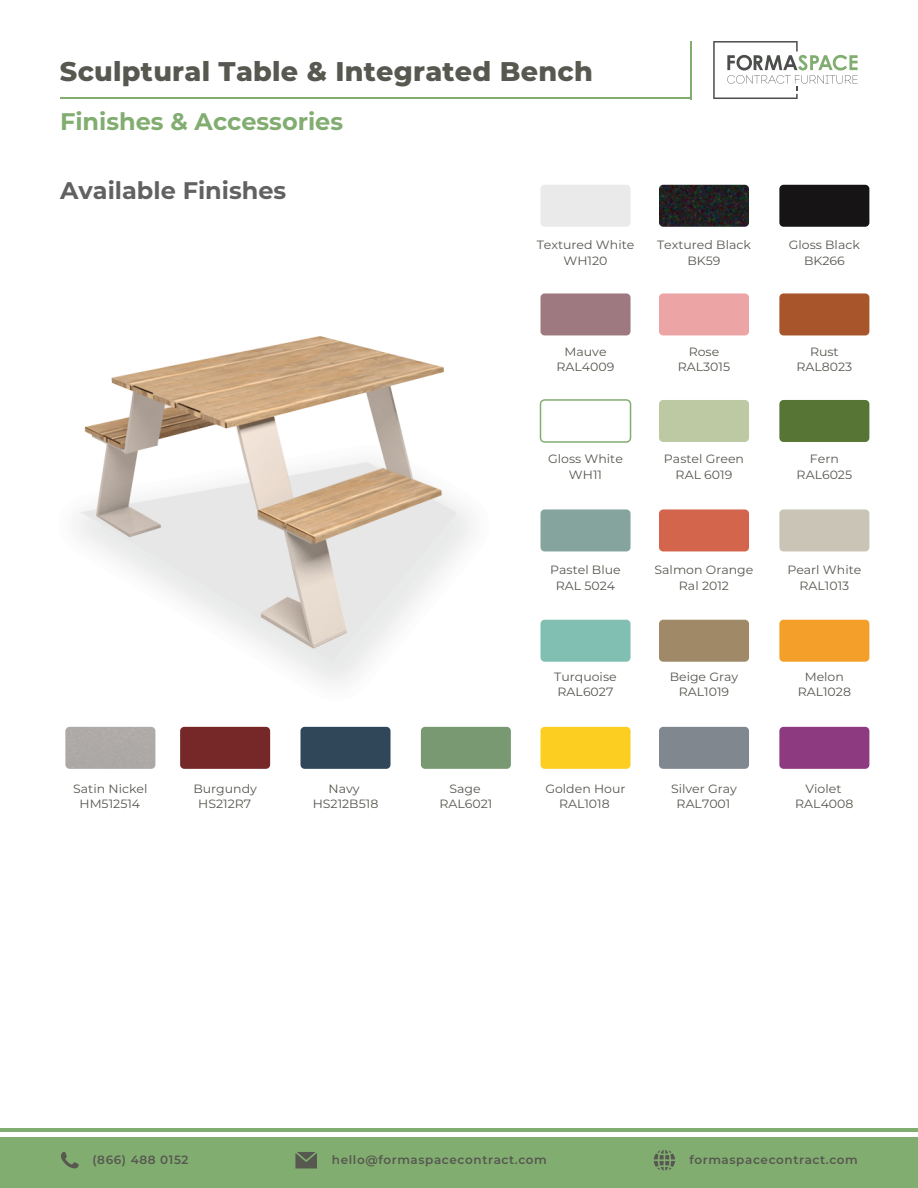
<style>
.page{position:relative;width:918px;height:1188px;background:#fff}
.page>*{position:absolute;margin:0;border:0;box-sizing:border-box;transform-origin:0 0}
.t1{font:800 27px "Montserrat";letter-spacing:.01em;color:#575850}
.t2{font:700 24px "Montserrat";color:#82ad71}
.t3{font:700 24px "Montserrat";color:#606160}
.t4{font:12px/15.9px "Montserrat";color:#575750;text-align:center;scale:1.04 1}
.t5{font:600 12px "Montserrat";letter-spacing:.05em;color:#575850}
</style>
<div class="page">
<img style="left:79px;top:189px;width:553px;height:494px">
<div style="left:541px;top:185px;width:90px;height:42px;background:#eaeaea"></div>
<img style="left:659px;top:185px;width:90px;height:42px">
<div style="left:779px;top:185px;width:90px;height:42px;background:#161414"></div>
<div style="left:541px;top:293px;width:90px;height:42px;background:#9e797f;border-radius:4px"></div>
<div style="left:659px;top:293px;width:90px;height:42px;background:#eda4a4;border-radius:4px"></div>
<div style="left:779px;top:293px;width:90px;height:42px;background:#a8552c;border-radius:4px"></div>
<svg style="left:540px;top:399px;width:91px;height:44px"></svg>
<div style="left:659px;top:400px;width:90px;height:42px;background:#bdc9a2;border-radius:4px"></div>
<div style="left:779px;top:400px;width:90px;height:42px;background:#577534;border-radius:4px"></div>
<div style="left:541px;top:509px;width:90px;height:42px;background:#85a49d;border-radius:4px"></div>
<div style="left:659px;top:509px;width:90px;height:42px;background:#d3654d;border-radius:4px"></div>
<div style="left:779px;top:509px;width:90px;height:42px;background:#cac4b7;border-radius:4px"></div>
<div style="left:541px;top:620px;width:90px;height:42px;background:#81bfb2;border-radius:4px"></div>
<div style="left:541px;top:727px;width:90px;height:42px;background:#fcce21;border-radius:4px"></div>
<div style="left:659px;top:727px;width:90px;height:42px;background:#80878f;border-radius:4px"></div>
<div style="left:779px;top:727px;width:90px;height:42px;background:#8d3a80;border-radius:4px"></div>
<div style="left:421px;top:727px;width:90px;height:42px;background:#789972;border-radius:4px"></div>
<div style="left:301px;top:727px;width:90px;height:42px;background:#304659;border-radius:4px"></div>
<div style="left:180px;top:727px;width:90px;height:42px;background:#762728;border-radius:4px"></div>
<div style="left:65px;top:727px;width:90px;height:42px;background:#ada9a7"></div>
<div style="left:659px;top:620px;width:90px;height:42px;background:#9f8966;border-radius:4px"></div>
<div style="left:779px;top:620px;width:90px;height:42px;background:#f59f2b;border-radius:4px"></div>
<hr style="left:60px;top:97px;width:632px;height:2px;background:#82ad71">
<hr style="left:690px;top:41px;width:2px;height:58px;background:#82ad71">
<svg style="left:713px;top:41px;width:145px;height:58px"></svg>
<div style="left:0;top:1128px;width:918px;height:60px;background:#82ad71"></div>
<div style="left:0;top:1132px;width:918px;height:5px;background:#fff"></div>
<svg style="left:654px;top:1150px;width:21px;height:21px"></svg>
<svg style="left:295px;top:1152px;width:22px;height:17px"></svg>
<svg style="left:61px;top:1152px;width:18px;height:17px"></svg>
<h1 class="t1" style="left:60px;top:51px;width:534px">Sculptural Table &amp; Integrated Bench</h1>
<h2 class="t2" style="left:60px;top:104px;width:285px">Finishes &amp; Accessories</h2>
<h2 class="t3" style="left:60px;top:173px;width:228px">Available Finishes</h2>
<p class="t4" style="left:73px;top:780px;width:73px">Satin Nickel<br>HM512514</p>
<p class="t4" style="left:193px;top:780px;width:63px">Burgundy<br>HS212R7</p>
<p class="t4" style="left:313px;top:780px;width:65px">Navy<br>HS212B518</p>
<p class="t4" style="left:439px;top:780px;width:52px">Sage<br>RAL6021</p>
<p class="t4" style="left:537px;top:236px;width:95px">Textured White<br>WH120</p>
<p class="t4" style="left:657px;top:236px;width:92px">Textured Black<br>BK59</p>
<p class="t4" style="left:789px;top:236px;width:70px">Gloss Black<br>BK266</p>
<p class="t4" style="left:557px;top:343px;width:57px">Mauve<br>RAL4009</p>
<p class="t4" style="left:678px;top:343px;width:52px">Rose<br>RAL3015</p>
<p class="t4" style="left:796px;top:343px;width:55px">Rust<br>RAL8023</p>
<p class="t4" style="left:548px;top:450px;width:73px">Gloss White<br>WH11</p>
<p class="t4" style="left:664px;top:450px;width:78px">Pastel Green<br>RAL 6019</p>
<p class="t4" style="left:797px;top:450px;width:55px">Fern<br>RAL6025</p>
<p class="t4" style="left:550px;top:561px;width:69px">Pastel Blue<br>RAL 5024</p>
<p class="t4" style="left:655px;top:561px;width:97px">Salmon Orange<br>Ral 2012</p>
<p class="t4" style="left:787px;top:561px;width:73px">Pearl White<br>RAL1013</p>
<p class="t4" style="left:554px;top:668px;width:62px;text-align:left">Turquoise<br>RAL6027</p>
<p class="t4" style="left:670px;top:668px;width:67px">Beige Gray<br>RAL1019</p>
<p class="t4" style="left:798px;top:668px;width:53px">Melon<br>RAL1028</p>
<p class="t4" style="left:545px;top:780px;width:79px">Golden Hour<br>RAL1018</p>
<p class="t4" style="left:671px;top:780px;width:65px">Silver Gray<br>RAL7001</p>
<p class="t4" style="left:795px;top:780px;width:57px">Violet<br>RAL4008</p>
<p class="t5" style="left:93px;top:1151px;width:98px">(866) 488 0152</p>
<p class="t5" style="left:332px;top:1151px;width:216px">hello@formaspacecontract.com</p>
<p class="t5" style="left:689px;top:1151px;width:170px">formaspacecontract.com</p>
</div>
